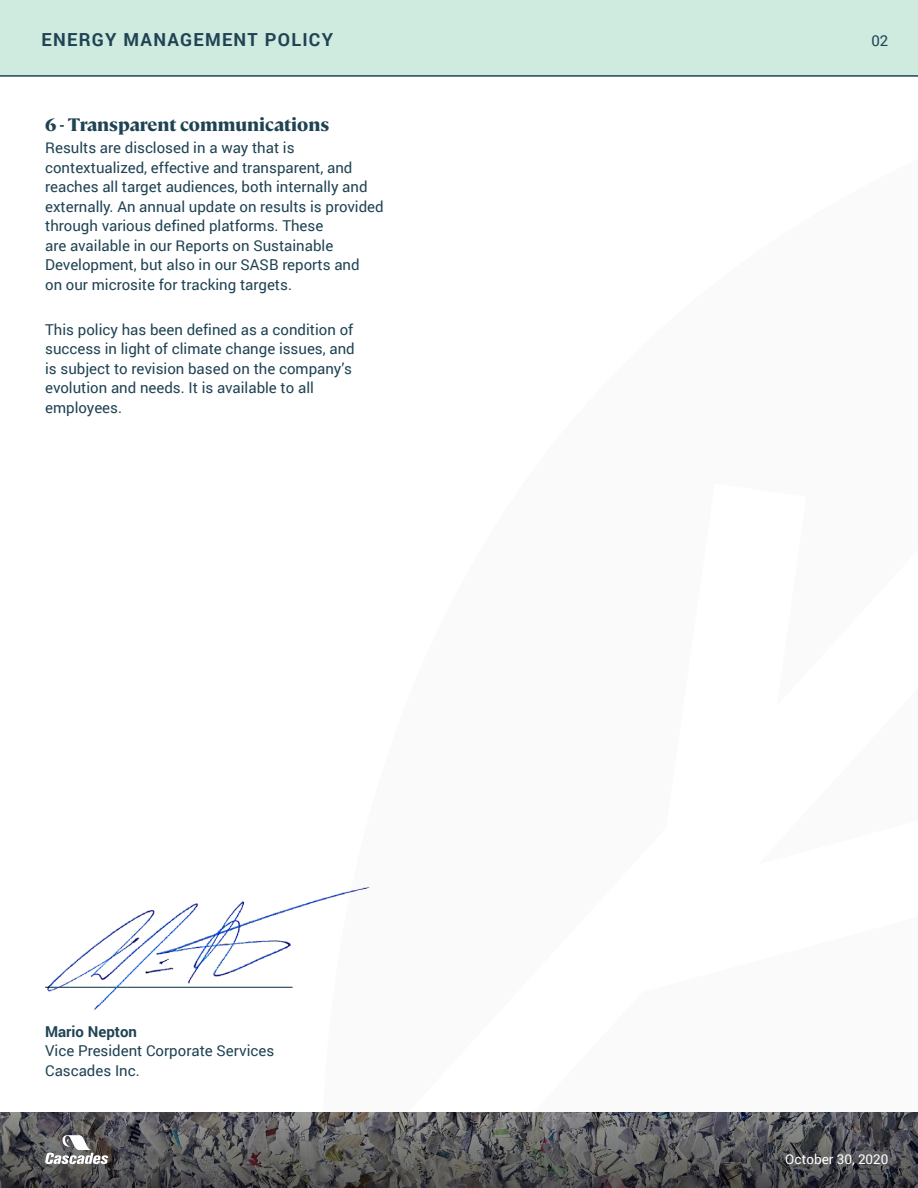
<style>
.page{position:relative;width:918px;height:1188px;background:#fff}
.page>*{position:absolute;margin:0;border:0;box-sizing:border-box;transform-origin:0 0}
.t1{font:800 18px "Cambon";color:#1f4353}
.t2{font:700 18px "Roboto";letter-spacing:.07em;color:#1f4353}
.t3{font:15px/19.5px "Roboto";color:#1f4353}
.t4{font:700 15px "Roboto";color:#1f4353}
.t5{font:13.5px "Roboto";color:#fff}
</style>
<div class="page">
<svg style="left:0;top:1112px;width:918px;height:76px;background:#545456"></svg>
<svg style="left:45px;top:1135px;width:63px;height:29px"></svg>
<div style="left:0;top:0;width:918px;height:76px;background:#cfeadf"></div>
<hr style="left:0;top:75px;width:918px;height:2px;background:#1f4353">
<img style="left:45px;top:886px;width:325px;height:124px">
<p class="t2" style="left:42px;top:27px;width:293px">ENERGY MANAGEMENT POLICY</p>
<p class="t3" style="left:872px;top:30px;width:18px">02</p>
<p class="t1" style="left:45px;top:111px;width:286px">6 - Transparent communications</p>
<p class="t3" style="left:45px;top:137px;width:340px">Results are disclosed in a way that is contextualized, effective and transparent, and reaches all target audiences, both internally and externally. An annual update on results is provided through various defined platforms. These<br>are available in our Reports on Sustainable Development, but also in our SASB reports and<br>on our microsite for tracking targets.</p>
<p class="t3" style="left:45px;top:319px;width:311px">This policy has been defined as a condition of success in light of climate change issues, and is subject to revision based on the company’s evolution and needs. It is available to all employees.</p>
<p class="t4" style="left:45px;top:1021px;width:93px">Mario Nepton</p>
<p class="t3" style="left:45px;top:1041px;width:231px">Vice President Corporate Services<br>Cascades Inc.</p>
<p class="t5" style="left:785px;top:1150px;width:105px">October 30, 2020</p>
</div>
